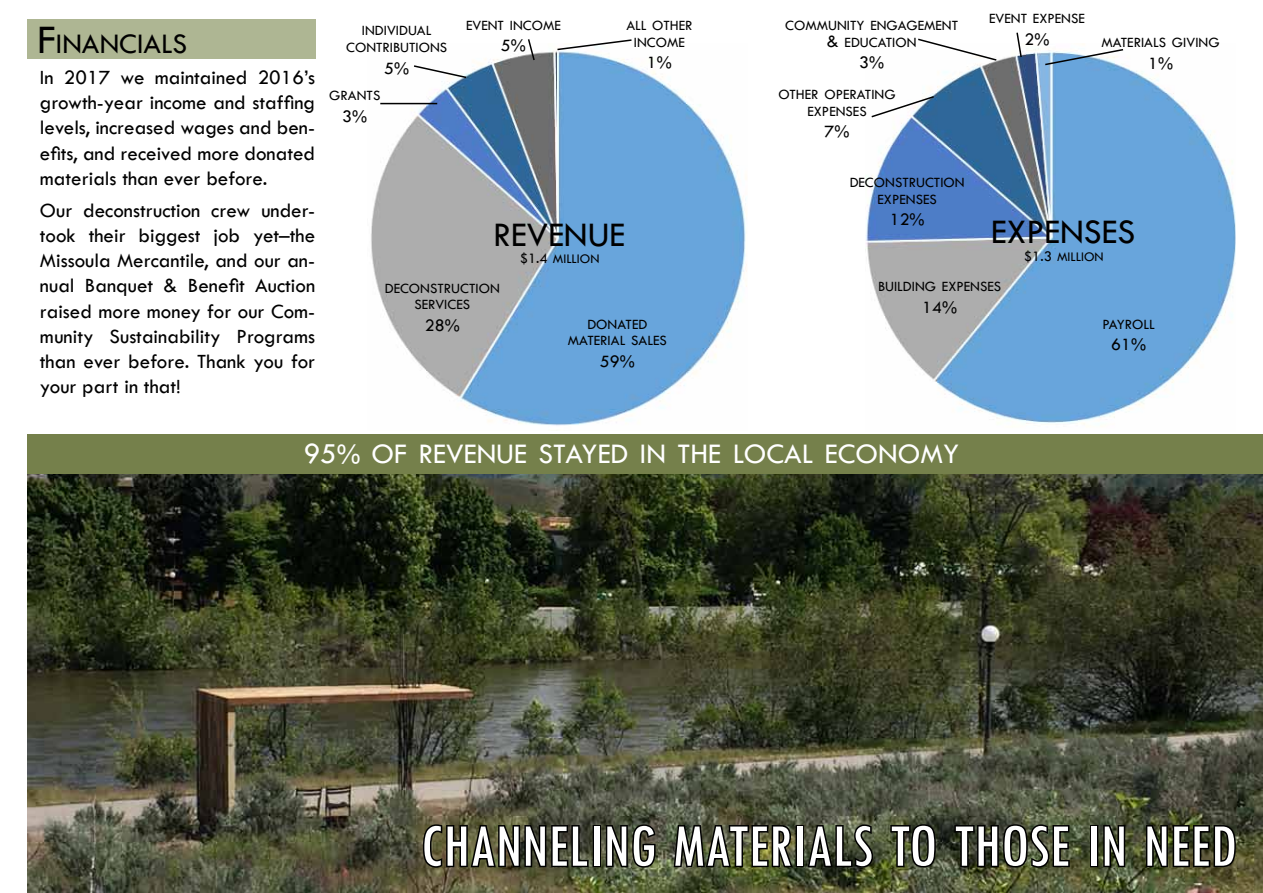
<style>
.page{position:relative;width:1263px;height:893px;background:#fff}
.page>*{position:absolute;margin:0;border:0;box-sizing:border-box;transform-origin:0 0}
.t1{font:condensed 63px "Tw Cen";color:#fff}
.t2{font:35.7px "Tw Cen";color:#000}
.t3{font:29.4px "Tw Cen";color:#fff}
.t4{font:29.4px "Tw Cen";color:#000}
.t5{font:21px/25.2px "Tw Cen";color:#000;text-align:justify}
.t6{font:18px "Tw Cen";color:#000}
.t7{font:14.7px/16.5px "Tw Cen";color:#000;text-align:center}
.t8{font:13.65px "Tw Cen";color:#000}
.s1{font-size:42px}
.s2{font-size:18px}
.s3{font-size:15px}
.s4{font-size:30px}
.s5{font-size:28.5px}
</style>
<div class="page">
<img style="left:27px;top:473px;width:1236px;height:420px">
<div style="left:27px;top:434px;width:1236px;height:39px;background:#75804b"></div>
<div style="left:27px;top:19px;width:288px;height:40px;background:#aeb693"></div>
<img style="left:865px;top:48px;width:371px;height:377px">
<img style="left:371px;top:51px;width:376px;height:375px">
<svg style="left:421px;top:823px;width:169px;height:46px;background:#323222"></svg>
<div style="left:593px;top:825px;width:8px;height:42px;border:3px solid #000"></div>
<svg style="left:604px;top:822px;width:53px;height:47px;background:#313326"></svg>
<svg style="left:672px;top:823px;width:123px;height:46px;background:#353824"></svg>
<div style="left:795px;top:825px;width:9px;height:42px;border:3px solid #000"></div>
<svg style="left:806px;top:823px;width:69px;height:46px;background:#2f3425"></svg>
<svg style="left:889px;top:823px;width:49px;height:47px;background:#2f3422"></svg>
<svg style="left:953px;top:823px;width:118px;height:47px;background:#2c3021"></svg>
<div style="left:1090px;top:825px;width:8px;height:42px;border:3px solid #000"></div>
<svg style="left:1102px;top:823px;width:25px;height:46px"></svg>
<svg style="left:1144px;top:823px;width:93px;height:46px;background:#262817"></svg>
<hr style="left:380px;top:103px;width:57px;height:1px;background:#000">
<svg style="left:412px;top:64px;width:56px;height:15px"></svg>
<svg style="left:557px;top:39px;width:75px;height:12px"></svg>
<svg style="left:870px;top:95px;width:65px;height:24px"></svg>
<svg style="left:916px;top:38px;width:82px;height:24px"></svg>
<svg style="left:1043px;top:48px;width:82px;height:18px"></svg>
<svg style="left:1015px;top:32px;width:8px;height:27px"></svg>
<svg style="left:527px;top:39px;width:9px;height:23px"></svg>
<h3 class="t4" style="left:38px;top:26px;width:149px"><span class="s1">F</span>INANCIALS</h3>
<p class="t5" style="left:40px;top:65px;width:277px">In 2017 we maintained 2016’s growth-year income and staffing levels, increased wages and ben&shy;efits, and received more donated materials than ever before.</p>
<p class="t5" style="left:40px;top:197px;width:277px">Our deconstruction crew under&shy;took their biggest job yet–the Missoula Mercantile, and our an&shy;nual Banquet &amp; Benefit Auction raised more money for our Com&shy;munity Sustainability Programs than ever before. Thank you for your part in that!</p>
<p class="t7" style="left:346px;top:23px;width:101px">INDIVIDUAL<br>CONTRIBUTIONS</p>
<p class="t6" style="left:384px;top:57px;width:26px">5%</p>
<p class="t7" style="left:329px;top:87px;width:52px">GRANTS</p>
<p class="t6" style="left:342px;top:105px;width:26px">3%</p>
<p class="t7" style="left:466px;top:17px;width:96px">EVENT INCOME</p>
<p class="t6" style="left:501px;top:35px;width:26px">5%</p>
<p class="t7" style="left:626px;top:17px;width:66px">ALL OTHER<br>INCOME</p>
<p class="t6" style="left:647px;top:52px;width:26px">1%</p>
<h2 class="t2" style="left:493px;top:213px;width:133px">REVENUE</h2>
<p class="t7" style="left:785px;top:17px;width:174px">COMMUNITY ENGAGEMENT <span class="s2">&amp;</span> EDUCATION</p>
<p class="t6" style="left:859px;top:52px;width:26px">3%</p>
<p class="t7" style="left:778px;top:86px;width:119px">OTHER OPERATING<br>EXPENSES</p>
<p class="t6" style="left:825px;top:121px;width:26px">7%</p>
<p class="t7" style="left:850px;top:174px;width:117px">DECONSTRUCTION<br>EXPENSES</p>
<p class="t6" style="left:890px;top:209px;width:36px">12%</p>
<p class="t7" style="left:989px;top:10px;width:97px">EVENT EXPENSE</p>
<p class="t6" style="left:1024px;top:28px;width:26px">2%</p>
<p class="t7" style="left:1101px;top:34px;width:120px">MATERIALS GIVING</p>
<p class="t6" style="left:1148px;top:52px;width:26px">1%</p>
<h2 class="t2" style="left:991px;top:210px;width:143px">EXPENSES</h2>
<p class="t8" style="left:520px;top:251px;width:81px"><span class="s3">$1.4</span> MILLION</p>
<p class="t8" style="left:1024px;top:248px;width:81px"><span class="s3">$1.3</span> MILLION</p>
<p class="t7" style="left:385px;top:280px;width:117px">DECONSTRUCTION<br>SERVICES</p>
<p class="t6" style="left:425px;top:314px;width:36px">28%</p>
<p class="t7" style="left:568px;top:316px;width:99px">DONATED<br>MATERIAL SALES</p>
<p class="t6" style="left:600px;top:350px;width:36px">59%</p>
<p class="t7" style="left:878px;top:278px;width:123px">BUILDING EXPENSES</p>
<p class="t6" style="left:922px;top:296px;width:36px">14%</p>
<p class="t7" style="left:1102px;top:316px;width:54px">PAYROLL</p>
<p class="t6" style="left:1111px;top:334px;width:36px">61%</p>
<h3 class="t3" style="left:304px;top:436px;width:657px"><span class="s4">95</span><span class="s5">%</span> OF REVENUE STAYED IN THE LOCAL ECONOMY</h3>
<h1 class="t1" style="left:420px;top:808px;width:818px">CHANNELING MATERIALS TO THOSE IN NEED</h1>
</div>
